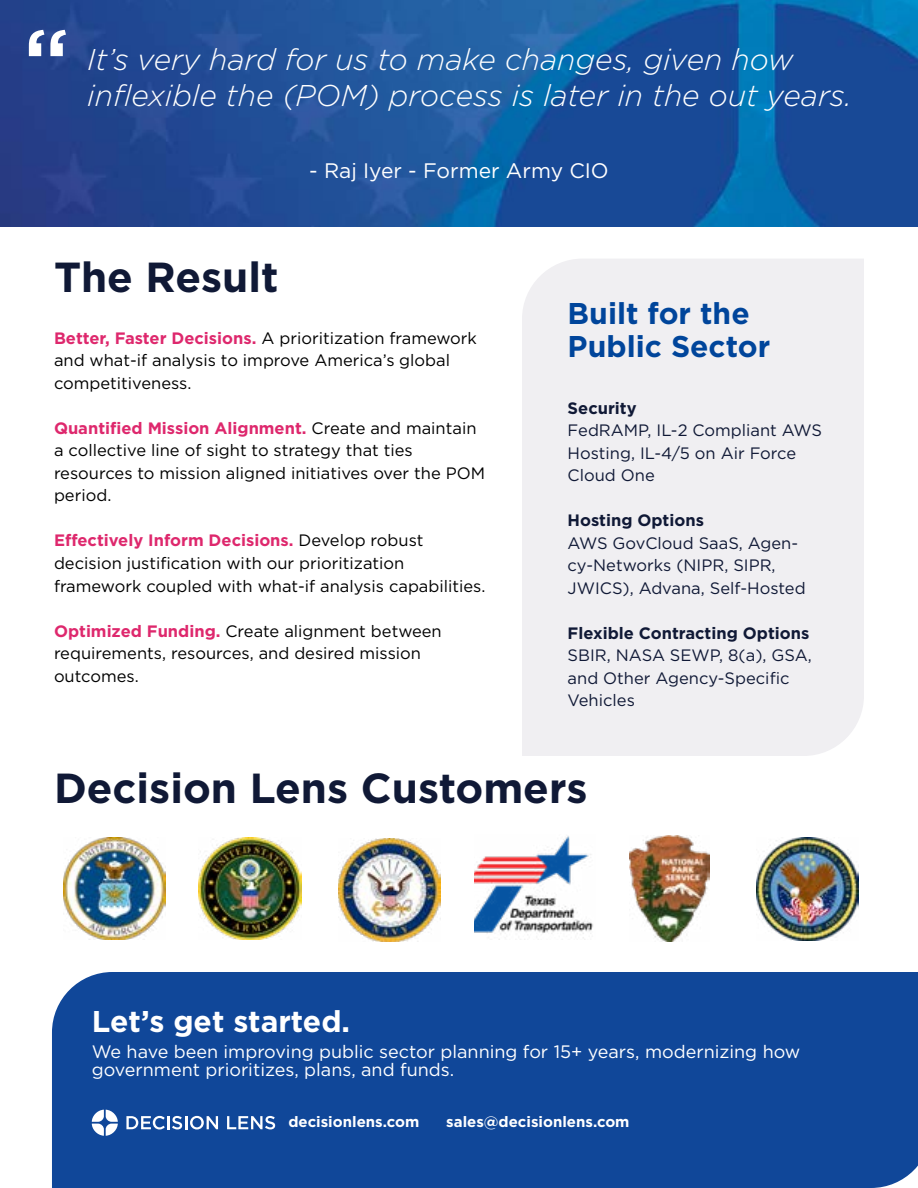
<style>
.page{position:relative;width:918px;height:1188px;background:#fff}
.page>*{position:absolute;margin:0;border:0;box-sizing:border-box;transform-origin:0 0}
.t1{font:500 93px "Gotham";color:#fff}
.t2{font:700 42px "Gotham";color:#101936}
.t3{font:italic 300 30px/36px "Gotham";color:#fff}
.t4{font:700 30px/33px "Gotham";color:#00459b}
.t5{font:700 30px "Gotham";color:#fff}
.t6{font:21px "Gotham";color:#fff}
.t7{font:18px/18px "Gotham";color:#fff}
.t8{font:16.5px/22.5px "Gotham";color:#000}
.t9{font:16.5px/22.5px "Gotham";color:#101936}
.t10{font:700 16.5px "Gotham";color:#101936}
.t11{font:700 15px "Gotham";color:#fff}
.s1{font-weight:700;color:#de286d}
</style>
<div class="page">
<img style="left:0;top:0;width:918px;height:227px">
<div style="left:522px;top:259px;width:342px;height:497px;background:#f0eff2"></div>
<div style="left:52px;top:972px;width:866px;height:216px;background:#104799"></div>
<img style="left:199px;top:837px;width:102px;height:103px">
<img style="left:63px;top:837px;width:103px;height:103px">
<img style="left:338px;top:839px;width:103px;height:103px">
<img style="left:475px;top:836px;width:118px;height:104px">
<img style="left:629px;top:836px;width:81px;height:105px">
<img style="left:756px;top:838px;width:103px;height:102px">
<svg style="left:126px;top:1116px;width:92px;height:14px"></svg>
<svg style="left:227px;top:1116px;width:48px;height:13px"></svg>
<svg style="left:92px;top:1110px;width:26px;height:26px"></svg>
<h1 class="t1" style="left:23px;top:2px;width:48px">“</h1>
<h3 class="t3" style="left:87px;top:40px;width:766px">It’s very hard for us to make changes, given how inflexible the (POM) process is later in the out years.</h3>
<p class="t6" style="left:309px;top:157px;width:301px">- Raj Iyer - Former Army CIO</p>
<h2 class="t2" style="left:54px;top:249px;width:226px">The Result</h2>
<p class="t8" style="left:54px;top:327px;width:424px"><span class="s1">Better, Faster Decisions.</span> A prioritization framework and what-if analysis to improve America’s global competitiveness.</p>
<p class="t8" style="left:54px;top:417px;width:433px"><span class="s1">Quantified Mission Alignment.</span> Create and maintain a collective line of sight to strategy that ties resources to mission aligned initiatives over the POM period.</p>
<p class="t8" style="left:54px;top:529px;width:433px"><span class="s1">Effectively Inform Decisions.</span> Develop robust decision justification with our prioritization framework coupled with what-if analysis capabilities.</p>
<p class="t8" style="left:54px;top:619px;width:389px"><span class="s1">Optimized Funding.</span> Create alignment between requirements, resources, and desired mission outcomes.</p>
<h3 class="t4" style="left:568px;top:297px;width:204px">Built for the<br>Public Sector</h3>
<p class="t10" style="left:568px;top:397px;width:71px">Security</p>
<p class="t9" style="left:568px;top:419px;width:256px">FedRAMP, IL-2 Compliant AWS<br>Hosting, IL-4/5 on Air Force<br>Cloud One</p>
<p class="t10" style="left:568px;top:510px;width:138px">Hosting Options</p>
<p class="t9" style="left:568px;top:532px;width:240px">AWS GovCloud SaaS, Agen&shy;cy-Networks (NIPR, SIPR,<br>JWICS), Advana, Self-Hosted</p>
<p class="t10" style="left:568px;top:622px;width:243px">Flexible Contracting Options</p>
<p class="t9" style="left:568px;top:644px;width:246px">SBIR, NASA SEWP, 8(a), GSA, and Other Agency-Specific<br>Vehicles</p>
<h2 class="t2" style="left:54px;top:760px;width:535px">Decision Lens Customers</h2>
<h3 class="t5" style="left:92px;top:1001px;width:260px">Let’s get started.</h3>
<p class="t7" style="left:92px;top:1042px;width:710px">We have been improving public sector planning for 15+ years, modernizing how government prioritizes, plans, and funds.</p>
<p class="t11" style="left:288px;top:1111px;width:132px">decisionlens.com</p>
<p class="t11" style="left:446px;top:1111px;width:185px">sales@decisionlens.com</p>
</div>
